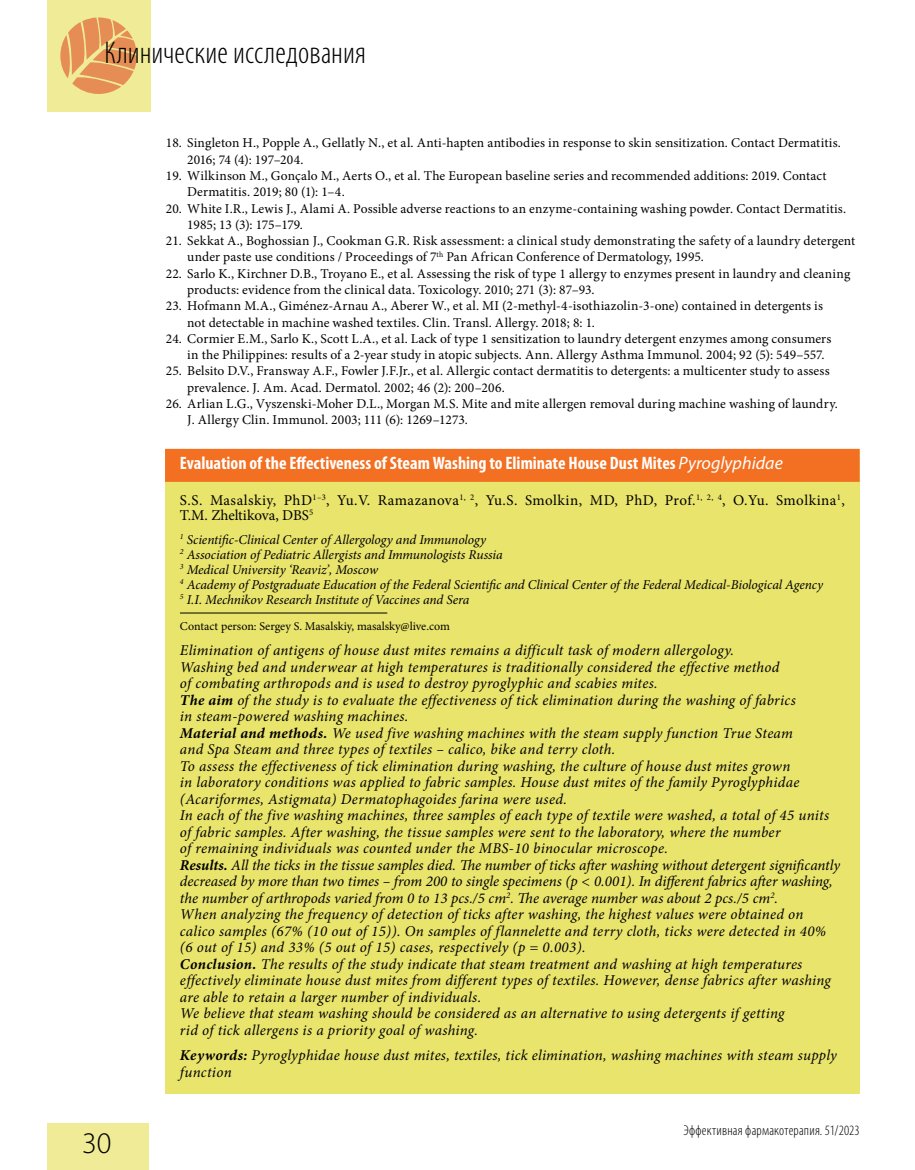
<style>
.page{position:relative;width:915px;height:1170px;background:#fff}
.page>*{position:absolute;margin:0;border:0;box-sizing:border-box;transform-origin:0 0}
.t1{font:300 condensed 31.5px "Myriad Pro";color:#000}
.t2{font:300 30px "Myriad Pro";color:#000}
.t3{font:700 condensed 18px "Myriad Pro";color:#fff}
.t4{font:italic 15px/16.5px "Minion Pro";letter-spacing:.015em;color:#000}
.t5{font:15px/15px "Minion Pro";letter-spacing:.025em;color:#000}
.t6{font:300 condensed 14.25px "Myriad Pro";letter-spacing:.015em;color:#000}
.t7{font:13.5px/16.4px "Minion Pro";letter-spacing:.01em;color:#000}
.t8{font:italic 13.5px/15px "Minion Pro";letter-spacing:-.005em;color:#000}
.t9{font:12px "Minion Pro";letter-spacing:-.005em;color:#000}
.s1{font-weight:400;font-style:italic;font-stretch:normal}
.s2{font-weight:700}
</style>
<div class="page">
<div style="left:47px;top:0;width:103px;height:111px;background:#efeb96"></div>
<div style="left:47px;top:1123px;width:101px;height:46px;background:#efeb96"></div>
<svg style="left:60px;top:17px;width:77px;height:77px"></svg>
<div style="left:165px;top:449px;width:694px;height:644px;background:#e9e46c"></div>
<div style="left:165px;top:449px;width:694px;height:33px;background:#f36f21"></div>
<hr style="left:180px;top:612px;width:207px;height:1px;background:#000">
<h1 class="t1" style="left:104px;top:34px;width:263px">Клинические исследования</h1>
<p class="t7" style="left:187px;top:135px;width:655px;text-indent:-21px">18. Singleton H., Popple A., Gellatly N., et al. Anti-hapten antibodies in response to skin sensitization. Contact Dermatitis.<br>2016; 74 (4): 197–204.</p>
<p class="t7" style="left:187px;top:167px;width:640px;text-indent:-21px">19. Wilkinson M., Gonçalo M., Aerts O., et al. The European baseline series and recommended additions: 2019. Contact<br>Dermatitis. 2019; 80 (1): 1–4.</p>
<p class="t7" style="left:187px;top:200px;width:660px;text-indent:-21px">20. White I.R., Lewis J., Alami A. Possible adverse reactions to an enzyme-containing washing powder. Contact Dermatitis.<br>1985; 13 (3): 175–179.</p>
<p class="t7" style="left:187px;top:233px;width:669px;text-indent:-21px">21. Sekkat A., Boghossian J., Cookman G.R. Risk assessment: a clinical study demonstrating the safety of a laundry detergent under paste use conditions / Proceedings of 7<sup>th</sup> Pan African Conference of Dermatology, 1995.</p>
<p class="t7" style="left:187px;top:265px;width:664px;text-indent:-21px">22. Sarlo K., Kirchner D.B., Troyano E., et al. Assessing the risk of type 1 allergy to enzymes present in laundry and cleaning products: evidence from the clinical data. Toxicology. 2010; 271 (3): 87–93.</p>
<p class="t7" style="left:187px;top:298px;width:637px;text-indent:-21px">23. Hofmann M.A., Giménez-Arnau A., Aberer W., et al. MI (2-methyl-4-isothiazolin-3-one) contained in detergents is not detectable in machine washed textiles. Clin. Transl. Allergy. 2018; 8: 1.</p>
<p class="t7" style="left:187px;top:330px;width:645px;text-indent:-21px">24. Cormier E.M., Sarlo K., Scott L.A., et al. Lack of type 1 sensitization to laundry detergent enzymes among consumers in the Philippines: results of a 2-year study in atopic subjects. Ann. Allergy Asthma Immunol. 2004; 92 (5): 549–557.</p>
<p class="t7" style="left:187px;top:363px;width:643px;text-indent:-21px">25. Belsito D.V., Fransway A.F., Fowler J.F.Jr., et al. Allergic contact dermatitis to detergents: a multicenter study to assess prevalence. J. Am. Acad. Dermatol. 2002; 46 (2): 200–206.</p>
<p class="t7" style="left:187px;top:395px;width:652px;text-indent:-21px">26. Arlian L.G., Vyszenski-Moher D.L., Morgan M.S. Mite and mite allergen removal during machine washing of laundry.<br>J. Allergy Clin. Immunol. 2003; 111 (6): 1269–1273.</p>
<h2 class="t2" style="left:82px;top:1126px;width:31px">30</h2>
<p class="t3" style="left:180px;top:452px;width:604px">Evaluation of the Effectiveness of Steam Washing to Eliminate House Dust Mites <span class="s1">Pyroglyphidae</span></p>
<p class="t5" style="left:180px;top:493px;width:666px">S.S. Masalskiy, PhD<sup>1–3</sup>, Yu.V. Ramazanova<sup>1,</sup> <sup>2</sup>, Yu.S. Smolkin, MD, PhD, Prof.<sup>1,</sup> <sup>2,</sup> <sup>4</sup>, O.Yu. Smolkina<sup>1</sup>,<br>T.M. Zheltikova, DBS<sup>5</sup></p>
<p class="t8" style="left:180px;top:532px;width:644px"><sup>1</sup> Scientific-Clinical Center of Allergology and Immunology<br><sup>2</sup> Association of Pediatric Allergists and Immunologists Russia<br><sup>3</sup> Medical University ‘Reaviz’, Moscow<br><sup>4</sup> Academy of Postgraduate Education of the Federal Scientific and Clinical Center of the Federal Medical-Biological Agency <sup>5</sup> I.I. Mechnikov Research Institute of Vaccines and Sera</p>
<p class="t9" style="left:180px;top:618px;width:271px">Contact person: Sergey S. Masalskiy, masalsky@live.com</p>
<p class="t4" style="left:180px;top:642px;width:661px">Elimination of antigens of house dust mites remains a difficult task of modern allergology.<br>Washing bed and underwear at high temperatures is traditionally considered the effective method<br>of combating arthropods and is used to destroy pyroglyphic and scabies mites.<br><span class="s2">The aim</span> of the study is to evaluate the effectiveness of tick elimination during the washing of fabrics<br>in steam-powered washing machines.<br><span class="s2">Material and methods.</span> We used five washing machines with the steam supply function True Steam<br>and Spa Steam and three types of textiles – calico, bike and terry cloth.<br>To assess the effectiveness of tick elimination during washing, the culture of house dust mites grown<br>in laboratory conditions was applied to fabric samples. House dust mites of the family Pyroglyphidae (Acariformes, Astigmata) Dermatophagoides farina were used.<br>In each of the five washing machines, three samples of each type of textile were washed, a total of 45 units of fabric samples. After washing, the tissue samples were sent to the laboratory, where the number<br>of remaining individuals was counted under the MBS-10 binocular microscope.<br><span class="s2">Results.</span> All the ticks in the tissue samples died. The number of ticks after washing without detergent significantly decreased by more than two times – from 200 to single specimens (p &lt; 0.001). In different fabrics after washing, the number of arthropods varied from 0 to 13 pcs./5 cm<sup>2</sup>. The average number was about 2 pcs./5 cm<sup>2</sup>.<br>When analyzing the frequency of detection of ticks after washing, the highest values were obtained on calico samples (67% (10 out of 15)). On samples of flannelette and terry cloth, ticks were detected in 40% (6 out of 15) and 33% (5 out of 15) cases, respectively (p = 0.003).<br><span class="s2">Conclusion.</span> The results of the study indicate that steam treatment and washing at high temperatures effectively eliminate house dust mites from different types of textiles. However, dense fabrics after washing are able to retain a larger number of individuals.<br>We believe that steam washing should be considered as an alternative to using detergents if getting<br>rid of tick allergens is a priority goal of washing.</p>
<p class="t4" style="left:180px;top:1046px;width:658px"><span class="s2">Keywords:</span> Pyroglyphidae house dust mites, textiles, tick elimination, washing machines with steam supply function</p>
<p class="t6" style="left:683px;top:1121px;width:178px">Эффективная фармакотерапия. 51/2023</p>
</div>
